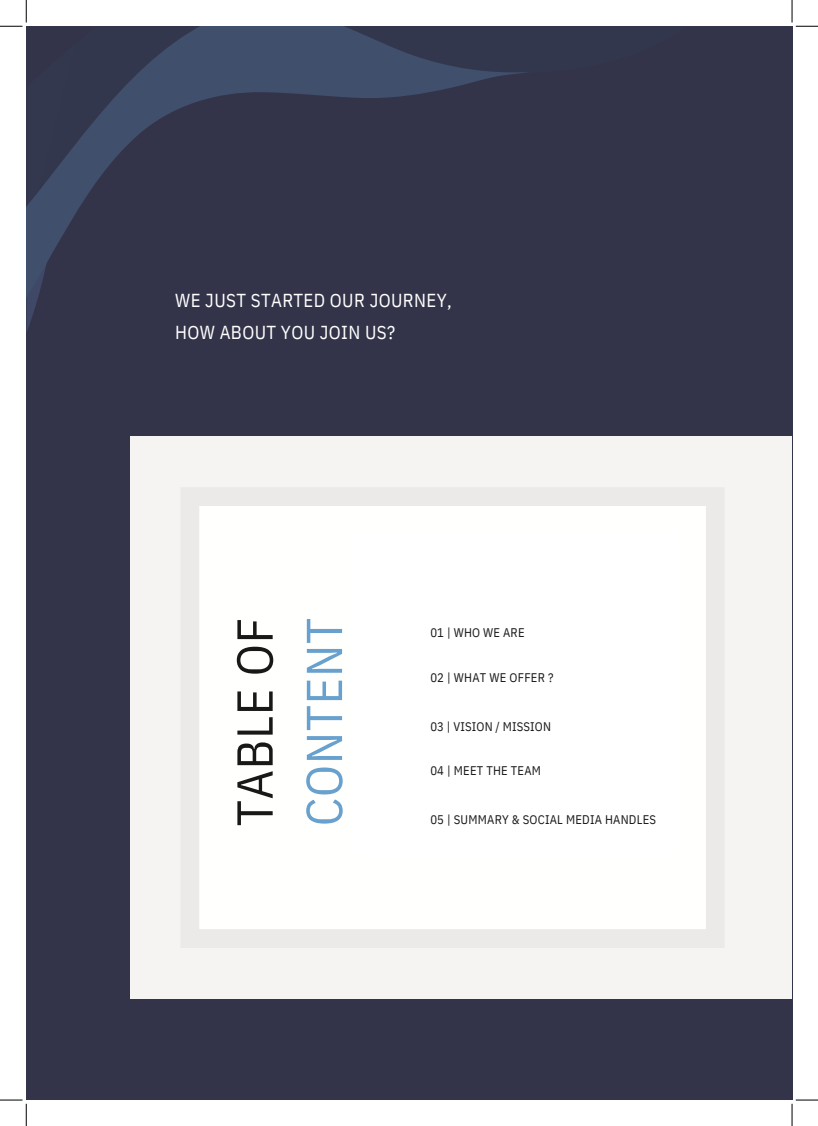
<style>
.page{position:relative;width:818px;height:1126px;background:#fff}
.page>*{position:absolute;margin:0;border:0;box-sizing:border-box;transform-origin:0 0}
.t1{font:50.5px/69.4px "IBM Plex Sans Cond";letter-spacing:.015em;color:#181817}
.t2{font:18.75px/31.9px "IBM Plex Sans Cond";letter-spacing:.02em;color:#fffffe}
.t3{font:12.5px "IBM Plex Sans Cond";letter-spacing:.02em;color:#181817}
.s1{color:#68a1ce}
</style>
<div class="page">
<div style="left:26px;top:27px;width:766px;height:1073px;background:#33344a"></div>
<svg style="left:26px;top:26px;width:503px;height:740px"></svg>
<div style="left:131px;top:436px;width:661px;height:563px;background:#f6f4f3"></div>
<div style="left:190px;top:497px;width:525px;height:441px;background:#fffffe"></div>
<div style="left:180px;top:487px;width:544px;height:461px;border:19px solid #ebeae9"></div>
<svg style="left:0;top:0;width:27px;height:27px"></svg>
<svg style="left:0;top:1100px;width:27px;height:26px"></svg>
<svg style="left:791px;top:0;width:26px;height:27px"></svg>
<svg style="left:791px;top:1100px;width:26px;height:26px"></svg>
<div style="left:488px;top:120px;width:257px;height:257px;background:#33344a"></div>
<p class="t2" style="left:175px;top:284px;width:278px">WE JUST STARTED OUR JOURNEY,<br>HOW ABOUT YOU JOIN US?</p>
<p class="t1" style="left:219px;top:826px;width:210px;rotate:-90deg">TABLE OF<br><span class="s1">CONTENT</span></p>
<p class="t3" style="left:430px;top:624px;width:96px">01 | WHO WE ARE</p>
<p class="t3" style="left:430px;top:669px;width:125px">02 | WHAT WE OFFER ?</p>
<p class="t3" style="left:430px;top:718px;width:122px">03 | VISION / MISSION</p>
<p class="t3" style="left:430px;top:762px;width:112px">04 | MEET THE TEAM</p>
<p class="t3" style="left:430px;top:811px;width:227px">05 | SUMMARY &amp; SOCIAL MEDIA HANDLES</p>
</div>
